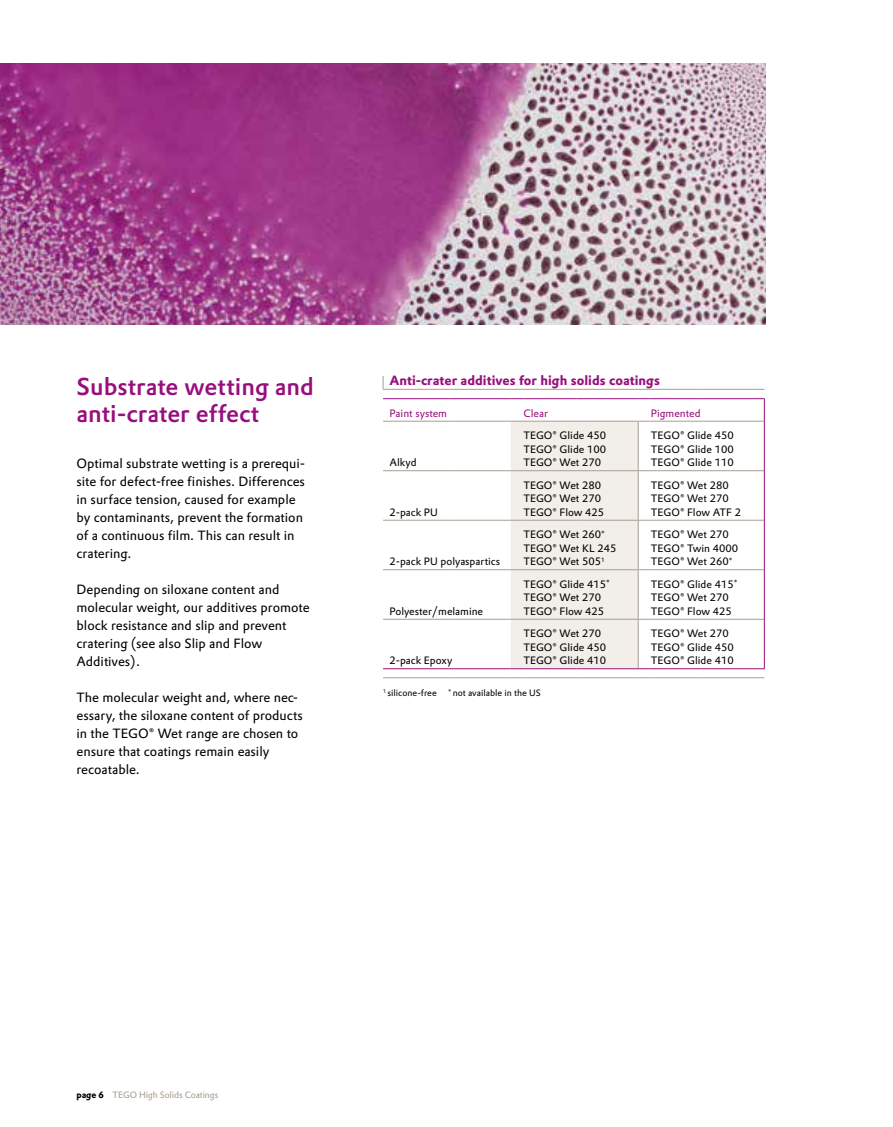
<style>
.page{position:relative;width:893px;height:1127px;background:#fff}
.page>*{position:absolute;margin:0;border:0;box-sizing:border-box;transform-origin:0 0}
.t1{font:500 24px/27px "Evonik Prokyon";color:#970e7d}
.t2{font:13.2px/18px "Evonik Prokyon";color:#000}
.t3{font:700 13.2px "Evonik Prokyon";color:#970e7d}
.t4{font:10.5px/13.5px "Evonik Prokyon";color:#000}
.t5{font:10.5px "Evonik Prokyon";color:#970e7d}
.t6{font:9px "Evonik Prokyon";color:#000}
.t7{font:9px "Evonik Prokyon";letter-spacing:-.015em;color:#a89e92}
.s1{font-weight:700;color:#000}
</style>
<div class="page">
<img style="left:0;top:63px;width:765px;height:261px">
<hr style="left:383px;top:389px;width:66px;height:1px;background:#a89e92">
<hr style="left:449px;top:389px;width:62px;height:1px;background:#a89e92">
<svg style="left:511px;top:389px;width:12px;height:1px"></svg>
<hr style="left:523px;top:389px;width:54px;height:1px;background:#a89e92">
<hr style="left:577px;top:389px;width:61px;height:1px;background:#a89e92">
<hr style="left:649px;top:389px;width:53px;height:1px;background:#a89e92">
<hr style="left:702px;top:389px;width:62px;height:1px;background:#a89e92">
<svg style="left:383px;top:376px;width:1px;height:13px"></svg>
<hr style="left:383px;top:668px;width:66px;height:1px;background:#970e7d">
<hr style="left:449px;top:668px;width:62px;height:1px;background:#970e7d">
<hr style="left:649px;top:668px;width:53px;height:1px;background:#970e7d">
<hr style="left:702px;top:668px;width:63px;height:1px;background:#970e7d">
<hr style="left:383px;top:470px;width:66px;height:1px;background:#a89e92">
<hr style="left:449px;top:470px;width:62px;height:1px;background:#a89e92">
<hr style="left:649px;top:470px;width:53px;height:1px;background:#a89e92">
<hr style="left:702px;top:470px;width:62px;height:1px;background:#a89e92">
<hr style="left:383px;top:677px;width:66px;height:1px;background:#a89e92">
<hr style="left:449px;top:677px;width:62px;height:1px;background:#a89e92">
<svg style="left:511px;top:677px;width:12px;height:1px"></svg>
<hr style="left:523px;top:677px;width:54px;height:1px;background:#a89e92">
<hr style="left:577px;top:677px;width:61px;height:1px;background:#a89e92">
<hr style="left:649px;top:677px;width:53px;height:1px;background:#a89e92">
<hr style="left:702px;top:677px;width:62px;height:1px;background:#a89e92">
<hr style="left:383px;top:520px;width:66px;height:1px;background:#a89e92">
<hr style="left:449px;top:520px;width:62px;height:1px;background:#a89e92">
<hr style="left:649px;top:520px;width:53px;height:1px;background:#a89e92">
<hr style="left:702px;top:520px;width:62px;height:1px;background:#a89e92">
<hr style="left:383px;top:569px;width:66px;height:1px;background:#a89e92">
<hr style="left:449px;top:569px;width:62px;height:1px;background:#a89e92">
<hr style="left:649px;top:569px;width:53px;height:1px;background:#a89e92">
<hr style="left:702px;top:569px;width:62px;height:1px;background:#a89e92">
<hr style="left:383px;top:619px;width:66px;height:1px;background:#a89e92">
<hr style="left:449px;top:619px;width:62px;height:1px;background:#a89e92">
<hr style="left:649px;top:619px;width:53px;height:1px;background:#a89e92">
<hr style="left:702px;top:619px;width:62px;height:1px;background:#a89e92">
<svg style="left:764px;top:399px;width:1px;height:22px"></svg>
<hr style="left:764px;top:421px;width:1px;height:50px;background:#970e7d">
<hr style="left:764px;top:471px;width:1px;height:49px;background:#970e7d">
<hr style="left:764px;top:520px;width:1px;height:50px;background:#970e7d">
<hr style="left:764px;top:570px;width:1px;height:49px;background:#970e7d">
<hr style="left:764px;top:619px;width:1px;height:49px;background:#970e7d">
<hr style="left:383px;top:398px;width:66px;height:1px;background:#970e7d">
<hr style="left:449px;top:398px;width:62px;height:1px;background:#970e7d">
<svg style="left:511px;top:398px;width:12px;height:1px"></svg>
<hr style="left:523px;top:398px;width:54px;height:1px;background:#970e7d">
<hr style="left:577px;top:398px;width:61px;height:1px;background:#970e7d">
<hr style="left:649px;top:398px;width:53px;height:1px;background:#970e7d">
<hr style="left:702px;top:398px;width:63px;height:1px;background:#970e7d">
<hr style="left:383px;top:421px;width:66px;height:1px;background:#a89e92">
<hr style="left:449px;top:421px;width:62px;height:1px;background:#a89e92">
<svg style="left:511px;top:421px;width:138px;height:248px"></svg>
<hr style="left:649px;top:421px;width:53px;height:1px;background:#a89e92">
<hr style="left:702px;top:421px;width:62px;height:1px;background:#a89e92">
<h1 class="t1" style="left:77px;top:371px;width:239px">Substrate wetting and anti-crater effect</h1>
<p class="t3" style="left:389px;top:369px;width:272px">Anti-crater additives for high solids coatings</p>
<p class="t5" style="left:389px;top:405px;width:59px">Paint system</p>
<p class="t5" style="left:523px;top:405px;width:26px">Clear</p>
<p class="t5" style="left:651px;top:405px;width:51px">Pigmented</p>
<p class="t4" style="left:389px;top:455px;width:29px">Alkyd</p>
<p class="t4" style="left:523px;top:428px;width:84px;text-align:justify">TEGO® Glide 450<br>TEGO® Glide 100<br>TEGO® Wet 270</p>
<p class="t4" style="left:651px;top:428px;width:84px;text-align:justify">TEGO® Glide 450<br>TEGO® Glide 100<br>TEGO® Glide 110</p>
<p class="t2" style="left:77px;top:454px;width:230px">Optimal substrate wetting is a prerequi&shy;site for defect-free finishes. Differences in surface tension, caused for example by contaminants, prevent the formation of a continuous film. This can result in cratering.</p>
<p class="t2" style="left:77px;top:579px;width:234px">Depending on siloxane content and molecular weight, our additives promote block resistance and slip and prevent cratering (see also Slip and Flow<br>Additives).</p>
<p class="t2" style="left:77px;top:687px;width:228px">The molecular weight and, where nec&shy;essary, the siloxane content of products in the TEGO® Wet range are chosen to ensure that coatings remain easily recoatable.</p>
<p class="t4" style="left:523px;top:478px;width:82px">TEGO® Wet 280<br>TEGO® Wet 270<br>TEGO® Flow 425</p>
<p class="t4" style="left:651px;top:478px;width:92px">TEGO® Wet 280<br>TEGO® Wet 270<br>TEGO® Flow ATF 2</p>
<p class="t4" style="left:389px;top:505px;width:50px">2-pack PU</p>
<p class="t4" style="left:523px;top:527px;width:95px">TEGO® Wet 260<sup>*<br></sup>TEGO® Wet KL 245<br>TEGO® Wet 505<sup>1</sup></p>
<p class="t4" style="left:651px;top:527px;width:89px">TEGO® Wet 270<br>TEGO® Twin 4000<br>TEGO® Wet 260<sup>*</sup></p>
<p class="t4" style="left:389px;top:554px;width:112px">2-pack PU polyaspartics</p>
<p class="t4" style="left:523px;top:577px;width:88px">TEGO® Glide 415<sup>*<br></sup>TEGO® Wet 270<br>TEGO® Flow 425</p>
<p class="t4" style="left:651px;top:577px;width:88px">TEGO® Glide 415<sup>*<br></sup>TEGO® Wet 270<br>TEGO® Flow 425</p>
<p class="t4" style="left:389px;top:604px;width:95px">Polyester/melamine</p>
<p class="t4" style="left:523px;top:626px;width:84px">TEGO® Wet 270<br>TEGO® Glide 450<br>TEGO® Glide 410</p>
<p class="t4" style="left:651px;top:626px;width:84px">TEGO® Wet 270<br>TEGO® Glide 450<br>TEGO® Glide 410</p>
<p class="t4" style="left:389px;top:653px;width:64px">2-pack Epoxy</p>
<p class="t6" style="left:383px;top:685px;width:55px"><sup>1</sup> silicone-free</p>
<p class="t6" style="left:448px;top:685px;width:94px"><sup>*</sup> not available in the US</p>
<p class="t7" style="left:77px;top:1088px;width:143px"><span class="s1">page 6</span> TEGO High Solids Coatings</p>
</div>
